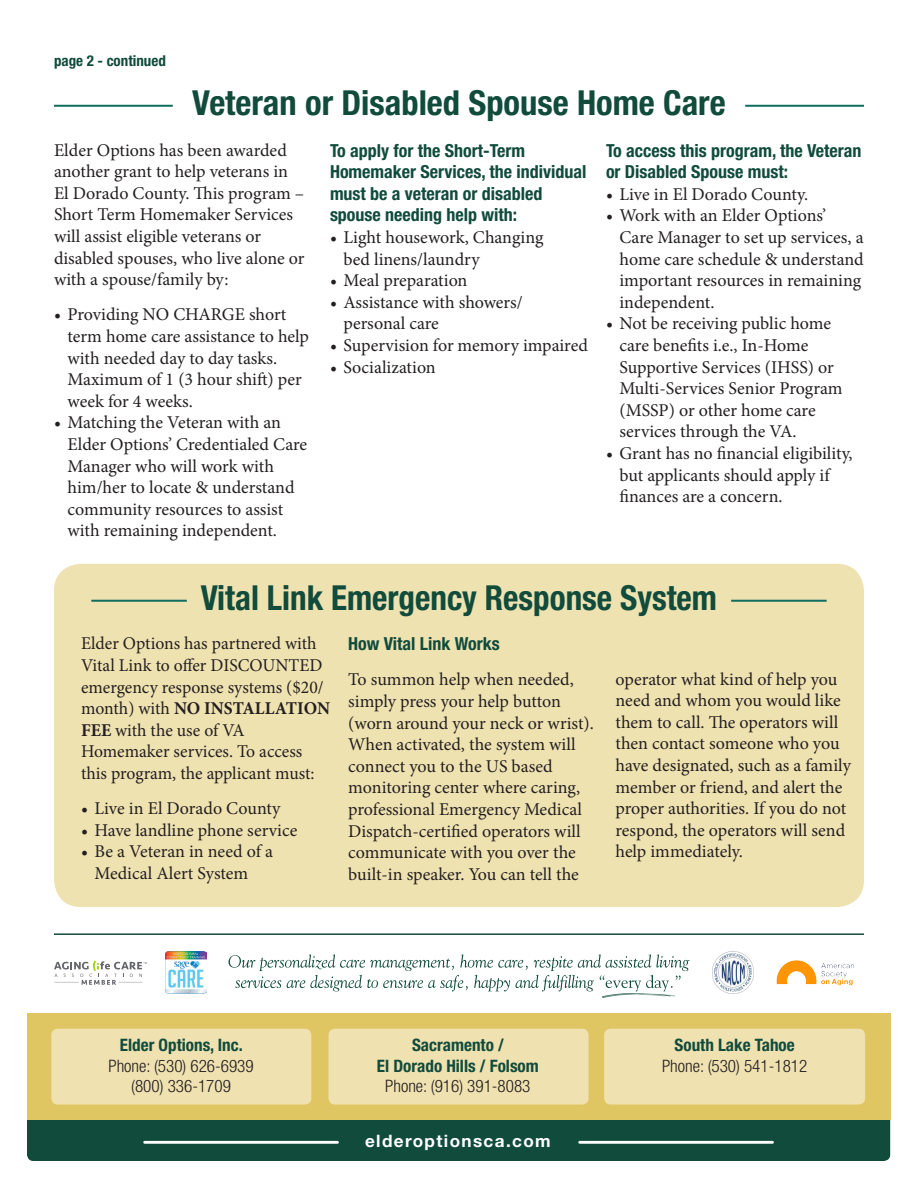
<style>
.page{position:relative;width:918px;height:1188px;background:#fff}
.page>*{position:absolute;margin:0;border:0;box-sizing:border-box;transform-origin:0 0}
.t1{font:700 condensed 34.5px "Helvetica Neue";color:#104b3c;scale:.96 1}
.t2{font:700 condensed 34.5px "Helvetica Neue";color:#104b3c}
.t3{font:18px/21.6px "Minion Pro";color:#231f20}
.t4{font:700 condensed 18px/21.6px "Helvetica Neue";color:#104b3c}
.t5{font:300 condensed 17.1px "Helvetica Neue";color:#231f20}
.t6{font:700 condensed 17.1px/20.5px "Helvetica Neue";color:#104b3c;text-align:center}
.t7{font:700 17.1px "Helvetica Neue";letter-spacing:.08em;color:#fff}
.t8{font:700 condensed 15px "Helvetica Neue";color:#104b3c}
.s1{font-weight:700}
</style>
<div class="page">
<div style="left:54px;top:564px;width:810px;height:343px;background:#efe2b1;border-radius:27px"></div>
<div style="left:27px;top:1120px;width:863px;height:41px;background:#104b3c"></div>
<div style="left:27px;top:1013px;width:864px;height:107px;background:#e0c563"></div>
<div style="left:51px;top:1029px;width:260px;height:76px;background:#efe1b0;border-radius:6px"></div>
<div style="left:329px;top:1029px;width:260px;height:76px;background:#efe1b0;border-radius:6px"></div>
<div style="left:604px;top:1029px;width:261px;height:76px;background:#efe1b0;border-radius:6px"></div>
<hr style="left:580px;top:1141px;width:193px;height:3px;background:#fff">
<hr style="left:145px;top:1141px;width:192px;height:3px;background:#fff">
<svg style="left:229px;top:955px;width:460px;height:43px"></svg>
<img style="left:166px;top:951px;width:40px;height:43px">
<svg style="left:54px;top:960px;width:93px;height:25px"></svg>
<img style="left:776px;top:960px;width:78px;height:25px">
<img style="left:713px;top:952px;width:40px;height:41px">
<hr style="left:54px;top:933px;width:810px;height:2px;background:#104b3c">
<hr style="left:91px;top:600px;width:96px;height:2px;background:#0d6e5f">
<hr style="left:731px;top:600px;width:96px;height:2px;background:#0d6e5f">
<hr style="left:54px;top:105px;width:119px;height:2px;background:#0d6e5f">
<hr style="left:745px;top:105px;width:119px;height:2px;background:#0d6e5f">
<p class="t8" style="left:54px;top:51px;width:113px">page 2 - continued</p>
<p class="t2" style="left:192px;top:82px;width:535px">Veteran or Disabled Spouse Home Care</p>
<p class="t3" style="left:54px;top:139px;width:252px">Elder Options has been awarded another grant to help veterans in<br>El Dorado County. This program –<br>Short Term Homemaker Services will assist eligible veterans or disabled spouses, who live alone or with a spouse/family by:</p>
<p class="t3" style="left:68px;top:304px;width:243px;text-indent:-14px">• Providing NO CHARGE short term home care assistance to help with needed day to day tasks.<br>Maximum of 1 (3 hour shift) per week for 4 weeks.</p>
<p class="t3" style="left:68px;top:412px;width:241px;text-indent:-14px">• Matching the Veteran with an<br>Elder Options’ Credentialed Care<br>Manager who will work with him/her to locate &amp; understand community resources to assist with remaining independent.</p>
<p class="t4" style="left:330px;top:139px;width:258px">To apply for the Short-Term<br>Homemaker Services, the individual must be a veteran or disabled spouse needing help with:</p>
<p class="t3" style="left:344px;top:226px;width:201px;text-indent:-14px">• Light housework, Changing bed linens/laundry</p>
<p class="t3" style="left:330px;top:270px;width:139px">• Meal preparation</p>
<p class="t3" style="left:344px;top:291px;width:181px;text-indent:-14px">• Assistance with showers/ personal care</p>
<p class="t3" style="left:330px;top:334px;width:260px">• Supervision for memory impaired</p>
<p class="t3" style="left:330px;top:356px;width:107px">• Socialization</p>
<p class="t4" style="left:606px;top:139px;width:257px">To access this program, the Veteran or Disabled Spouse must:</p>
<p class="t3" style="left:606px;top:183px;width:204px">• Live in El Dorado County.</p>
<p class="t3" style="left:620px;top:205px;width:246px;text-indent:-14px">• Work with an Elder Options’<br>Care Manager to set up services, a home care schedule &amp; understand important resources in remaining independent.</p>
<p class="t3" style="left:620px;top:313px;width:225px;text-indent:-14px">• Not be receiving public home care benefits i.e., In-Home<br>Supportive Services (IHSS) or<br>Multi-Services Senior Program (MSSP) or other home care services through the VA.</p>
<p class="t3" style="left:620px;top:442px;width:235px;text-indent:-14px">• Grant has no financial eligibility, but applicants should apply if finances are a concern.</p>
<p class="t1" style="left:201px;top:577px;width:539px">Vital Link Emergency Response System</p>
<p class="t3" style="left:81px;top:633px;width:251px">Elder Options has partnered with<br>Vital Link to offer DISCOUNTED emergency response systems ($20/ month) with <span class="s1">NO INSTALLATION<br>FEE</span> with the use of VA<br>Homemaker services. To access this program, the applicant must:</p>
<p class="t3" style="left:81px;top:798px;width:201px">• Live in El Dorado County</p>
<p class="t3" style="left:81px;top:819px;width:218px">• Have landline phone service</p>
<p class="t3" style="left:94px;top:841px;width:180px;text-indent:-14px">• Be a Veteran in need of a<br>Medical Alert System</p>
<p class="t4" style="left:348px;top:633px;width:153px">How Vital Link Works</p>
<p class="t3" style="left:348px;top:669px;width:247px">To summon help when needed, simply press your help button (worn around your neck or wrist).<br>When activated, the system will connect you to the US based monitoring center where caring, professional Emergency Medical<br>Dispatch-certified operators will communicate with you over the built-in speaker. You can tell the</p>
<p class="t3" style="left:616px;top:668px;width:237px">operator what kind of help you need and whom you would like them to call. The operators will then contact someone who you have designated, such as a family member or friend, and alert the proper authorities. If you do not respond, the operators will send help immediately.</p>
<p class="t6" style="left:120px;top:1035px;width:124px">Elder Options, Inc.</p>
<p class="t5" style="left:108px;top:1056px;width:147px">Phone: (530) 626-6939</p>
<p class="t5" style="left:131px;top:1076px;width:101px">(800) 336-1709</p>
<p class="t6" style="left:377px;top:1035px;width:163px">Sacramento /<br>El Dorado Hills / Folsom</p>
<p class="t5" style="left:385px;top:1076px;width:147px">Phone: (916) 391-8083</p>
<p class="t7" style="left:365px;top:1130px;width:187px">elderoptionsca.com</p>
<p class="t6" style="left:675px;top:1035px;width:122px">South Lake Tahoe</p>
<p class="t5" style="left:662px;top:1056px;width:147px">Phone: (530) 541-1812</p>
</div>
